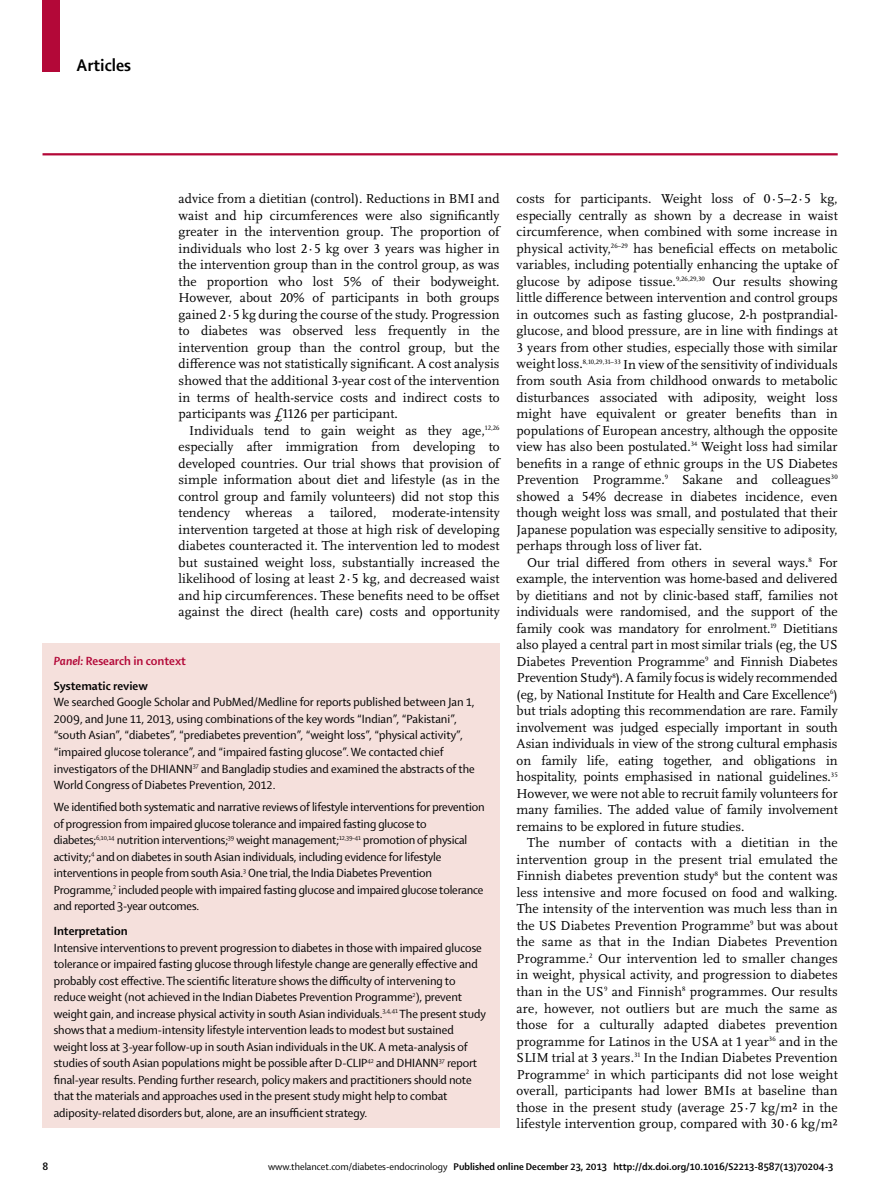
<style>
.page{position:relative;width:893px;height:1200px;background:#fff}
.page>*{position:absolute;margin:0;border:0;box-sizing:border-box;transform-origin:0 0}
.t1{font:700 18px "Shaker 2 Lancet";color:#000}
.t2{font:13.5px/16.5px "Scala Lancet Pro";letter-spacing:.005em;color:#000;text-align:justify}
.t3{font:12.75px/16.5px "Shaker 2 Lancet";letter-spacing:-.005em;color:#000}
.t4{font:700 12.75px/25px "Shaker 2 Lancet";color:#b30838}
.t5{font:700 12.75px "Shaker 2 Lancet";color:#000}
.t6{font:700 10.5px "Shaker 2 Lancet";color:#000}
.s1{font-style:italic}
.s2{color:#000}
.s3{font-weight:400}
</style>
<div class="page">
<div style="left:43px;top:0;width:17px;height:71px;background:#b30838"></div>
<hr style="left:43px;top:153px;width:795px;height:2px;background:#b30838">
<div style="left:43px;top:643px;width:457px;height:484px;background:#f5e0dc"></div>
<h1 class="t1" style="left:77px;top:54px;width:56px">Articles</h1>
<p class="t2" style="left:179px;top:191px;width:323px">advice from a dietitian (control). Reductions in BMI and waist and hip circumferences were also significantly greater in the intervention group. The proportion of individuals who lost 2·5 kg over 3 years was higher in the intervention group than in the control group, as was the proportion who lost 5% of their bodyweight.<br>However, about 20% of participants in both groups gained 2·5 kg during the course of the study. Progression to diabetes was observed less frequently in the intervention group than the control group, but the difference was not statistically significant. A cost analysis showed that the additional 3-year cost of the intervention in terms of health-service costs and indirect costs to participants was £1126 per participant.</p>
<p class="t2" style="left:179px;top:422px;width:323px;text-indent:11px">Individuals tend to gain weight as they age,<sup>12,26 </sup>especially after immigration from developing to developed countries. Our trial shows that provision of simple information about diet and lifestyle (as in the control group and family volunteers) did not stop this tendency whereas a tailored, moderate-intensity intervention targeted at those at high risk of developing diabetes counteracted it. The intervention led to modest but sustained weight loss, substantially increased the likelihood of losing at least 2·5 kg, and decreased waist and hip circumferences. These benefits need to be offset against the direct (health care) costs and opportunity</p>
<p class="t4" style="left:54px;top:647px;width:134px"><span class="s1">Panel:</span> Research in context<br><span class="s2">Systematic review</span></p>
<p class="t3" style="left:54px;top:693px;width:422px">We searched Google Scholar and PubMed/Medline for reports published between Jan 1, 2009, and June 11, 2013, using combinations of the key words “Indian”, “Pakistani”, “south Asian”, “diabetes”, “prediabetes prevention”, “weight loss”, “physical activity”, “impaired glucose tolerance”, and “impaired fasting glucose”. We contacted chief investigators of the DHIANN<sup>37</sup> and Bangladip studies and examined the abstracts of the World Congress of Diabetes Prevention, 2012.</p>
<p class="t3" style="left:54px;top:797px;width:432px">We identified both systematic and narrative reviews of lifestyle interventions for prevention of progression from impaired glucose tolerance and impaired fasting glucose to diabetes;<sup>6,10,14</sup> nutrition interventions;<sup>39</sup> weight management;<sup>12,39–41</sup> promotion of physical activity;<sup>4</sup> and on diabetes in south Asian individuals, including evidence for lifestyle interventions in people from south Asia.<sup>3</sup> One trial, the India Diabetes Prevention Programme,<sup>2</sup> included people with impaired fasting glucose and impaired glucose tolerance and reported 3-year outcomes.</p>
<p class="t5" style="left:54px;top:922px;width:75px">Interpretation</p>
<p class="t3" style="left:54px;top:938px;width:433px">Intensive interventions to prevent progression to diabetes in those with impaired glucose tolerance or impaired fasting glucose through lifestyle change are generally effective and probably cost effective. The scientific literature shows the difficulty of intervening to reduce weight (not achieved in the Indian Diabetes Prevention Programme<sup>2</sup>), prevent weight gain, and increase physical activity in south Asian individuals.<sup>3,4,41</sup> The present study shows that a medium-intensity lifestyle intervention leads to modest but sustained weight loss at 3-year follow-up in south Asian individuals in the UK. A meta-analysis of studies of south Asian populations might be possible after D-CLIP<sup>42</sup> and DHIANN<sup>37</sup> report final-year results. Pending further research, policy makers and practitioners should note that the materials and approaches used in the present study might help to combat adiposity-related disorders but, alone, are an insufficient strategy.</p>
<p class="t2" style="left:517px;top:191px;width:323px">costs for participants. Weight loss of 0·5–2·5 kg, especially centrally as shown by a decrease in waist circumference, when combined with some increase in physical activity,<sup>26–29</sup> has beneficial effects on metabolic variables, including potentially enhancing the uptake of glucose by adipose tissue.<sup>9,26,29,30</sup> Our results showing little difference between intervention and control groups in outcomes such as fasting glucose, 2-h postprandial&shy;glucose, and blood pressure, are in line with findings at 3 years from other studies, especially those with similar weight loss.<sup>8,10,29,31–33</sup> In view of the sensitivity of individuals from south Asia from childhood onwards to metabolic disturbances associated with adiposity, weight loss might have equivalent or greater benefits than in populations of European ancestry, although the opposite view has also been postulated.<sup>34</sup> Weight loss had similar benefits in a range of ethnic groups in the US Diabetes Prevention Programme.<sup>9</sup> Sakane and colleagues<sup>30 </sup>showed a 54% decrease in diabetes incidence, even though weight loss was small, and postulated that their Japanese population was especially sensitive to adiposity, perhaps through loss of liver fat.</p>
<p class="t2" style="left:517px;top:554px;width:323px;text-indent:11px">Our trial differed from others in several ways.<sup>8</sup> For example, the intervention was home-based and delivered by dietitians and not by clinic-based staff, families not individuals were randomised, and the support of the family cook was mandatory for enrolment.<sup>19</sup> Dietitians also played a central part in most similar trials (eg, the US Diabetes Prevention Programme<sup>9</sup> and Finnish Diabetes Prevention Study<sup>8</sup>). A family focus is widely recommended (eg, by National Institute for Health and Care Excellence<sup>6</sup>) but trials adopting this recommendation are rare. Family involvement was judged especially important in south Asian individuals in view of the strong cultural emphasis on family life, eating together, and obligations in hospitality, points emphasised in national guidelines.<sup>35<br></sup>However, we were not able to recruit family volunteers for many families. The added value of family involvement remains to be explored in future studies.</p>
<p class="t2" style="left:517px;top:834px;width:323px;text-indent:11px">The number of contacts with a dietitian in the intervention group in the present trial emulated the Finnish diabetes prevention study<sup>8</sup> but the content was less intensive and more focused on food and walking.<br>The intensity of the intervention was much less than in the US Diabetes Prevention Programme<sup>9</sup> but was about the same as that in the Indian Diabetes Prevention Programme.<sup>2</sup> Our intervention led to smaller changes in weight, physical activity, and progression to diabetes than in the US<sup>9</sup> and Finnish<sup>8</sup> programmes. Our results are, however, not outliers but are much the same as those for a culturally adapted diabetes prevention programme for Latinos in the USA at 1 year<sup>36</sup> and in the SLIM trial at 3 years.<sup>31</sup> In the Indian Diabetes Prevention Programme<sup>2</sup> in which participants did not lose weight overall, participants had lower BMIs at baseline than those in the present study (average 25·7 kg/m² in the lifestyle intervention group, compared with 30·6 kg/m²</p>
<p class="t6" style="left:43px;top:1159px;width:7px">8</p>
<p class="t6" style="left:268px;top:1159px;width:567px"><span class="s3">www.thelancet.com/diabetes-endocrinology</span> Published online December 23, 2013 http://dx.doi.org/10.1016/S2213-8587(13)70204-3</p>
</div>
